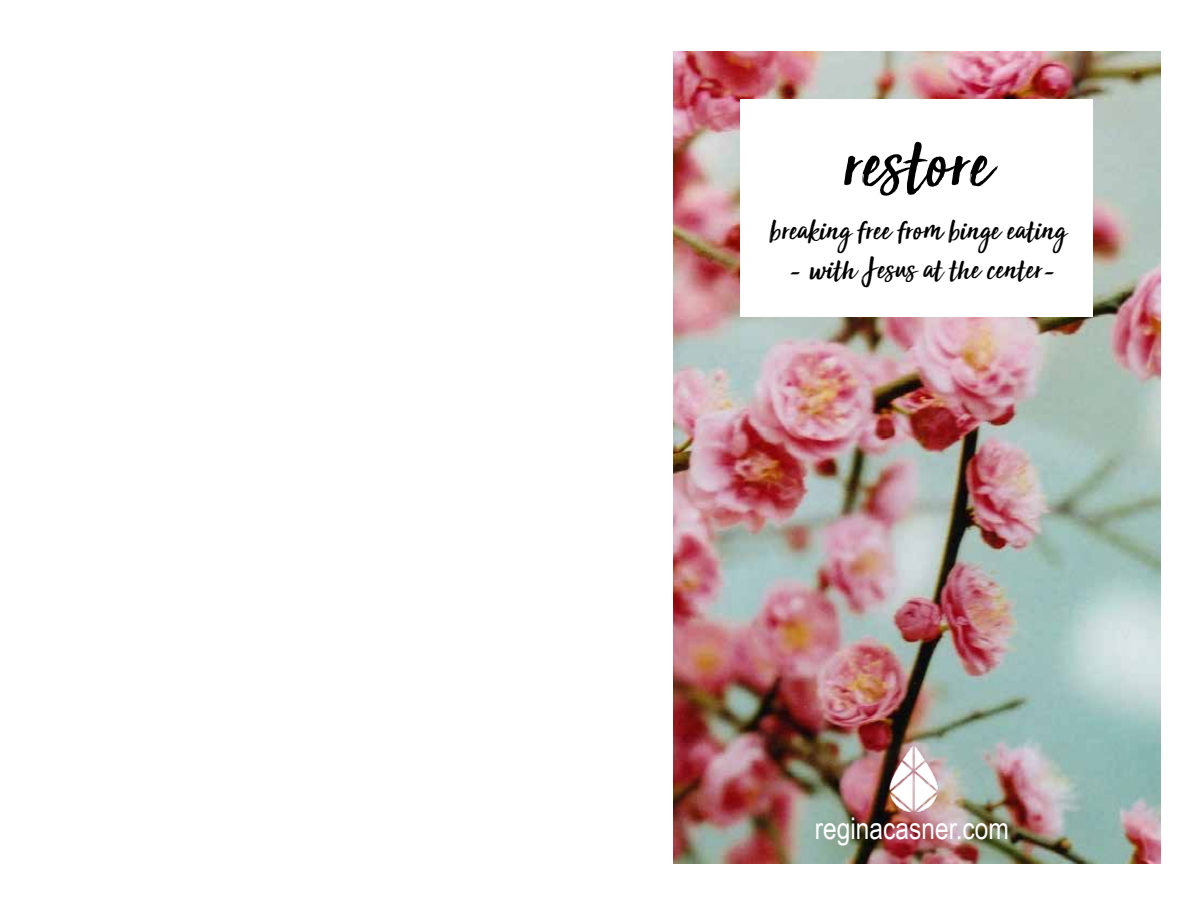
<style>
.page{position:relative;width:1188px;height:918px;background:#fff}
.page>*{position:absolute;margin:0;border:0;box-sizing:border-box;transform-origin:0 0}
.t1{font:81px "Sun Valley";color:#000}
.t2{font:33px "Sun Valley";color:#000}
.t3{font:30px "Arial Narrow";color:#fff}
.s1{font-family:"Apple Chancery"}
</style>
<div class="page">
<img style="left:673px;top:51px;width:487px;height:813px">
<div style="left:740px;top:99px;width:353px;height:218px;background:#fff"></div>
<img style="left:882px;top:736px;width:60px;height:81px">
<h1 class="t1" style="left:842px;top:94px;width:150px">restore</h1>
<p class="t2" style="left:770px;top:202px;width:298px">breaking free from binge eating</p>
<p class="t2" style="left:788px;top:241px;width:268px"><span class="s1">-</span> with Jesus at the center<span class="s1">-</span></p>
<p class="t3" style="left:815px;top:806px;width:196px">reginacasner.com</p>
</div>
